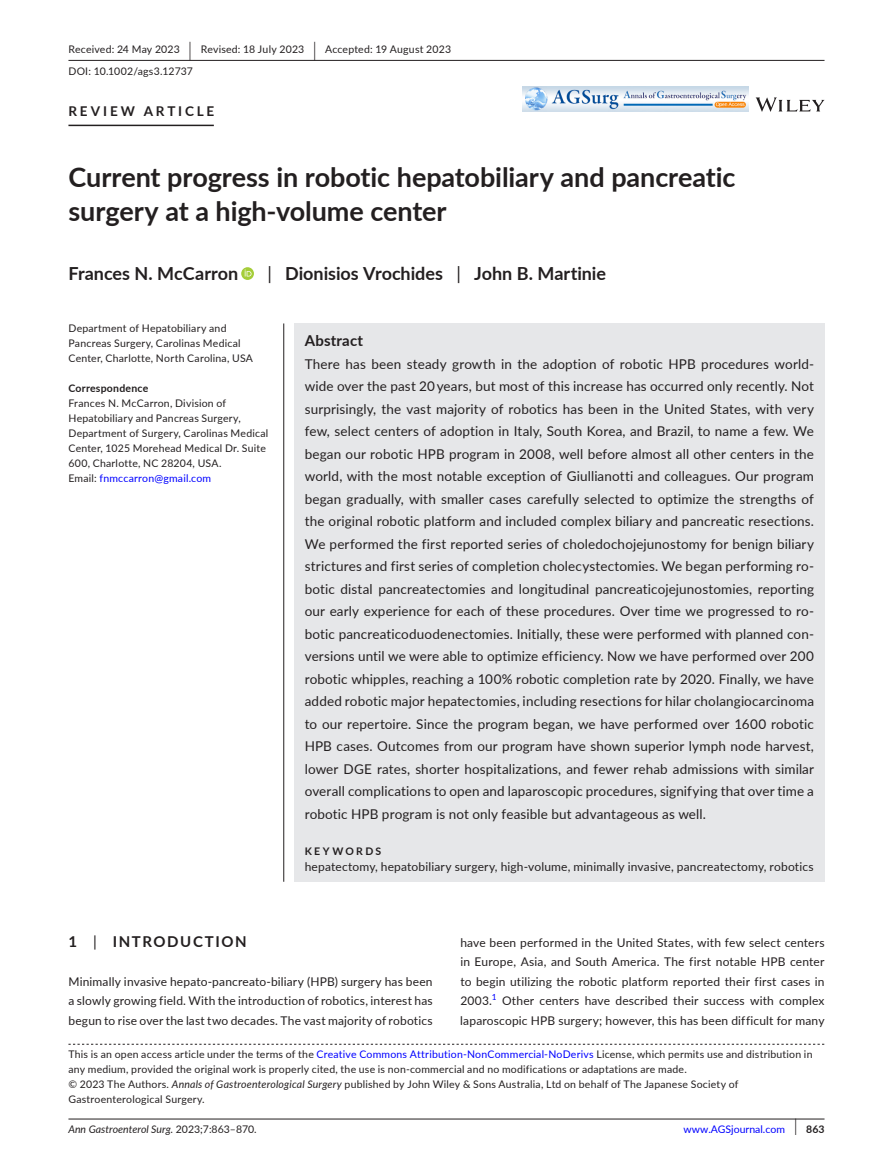
<style>
.page{position:relative;width:893px;height:1174px;background:#fff}
.page>*{position:absolute;margin:0;border:0;box-sizing:border-box;transform-origin:0 0}
.t1{font:700 27px/34.5px "Lato";letter-spacing:-.005em;color:#231f20}
.t2{font:700 18px "Lato";color:#231f20}
.t3{font:700 15px "Lato";letter-spacing:.1em;color:#231f20}
.t4{font:700 15px "Lato";letter-spacing:.015em;color:#231f20}
.t5{font:13.5px/22.5px "Lato";letter-spacing:.01em;color:#231f20;text-align:justify}
.t6{font:700 13.5px "Lato";letter-spacing:.21em;color:#231f20}
.t7{font:12px/19.5px "Lato";letter-spacing:.015em;color:#231f20;text-align:justify}
.t8{font:10.5px/15px "Lato";letter-spacing:.02em;color:#231f20}
.t9{font:italic 10.5px "Lato";color:#231f20}
.t10{font:10.5px "Lato";color:#00f}
.t11{font:700 10.5px "Lato";letter-spacing:.02em;color:#231f20}
.t12{font:700 10.5px "Lato";letter-spacing:.22em;color:#231f20}
.s1{font-size:19.65px}
.s2{font-weight:400}
.s3{color:#00f}
.s4{font-style:italic}
.s5{font-style:normal}
.s6{font-size:17.4px;color:#231f20}
.s7{font-weight:700;color:#231f20}
</style>
<div class="page">
<hr style="left:68px;top:1118px;width:756px;height:1px;background:#231f20">
<svg style="left:756px;top:97px;width:68px;height:15px"></svg>
<img style="left:523px;top:86px;width:225px;height:26px">
<hr style="left:68px;top:60px;width:756px;height:1px;background:#231f20">
<hr style="left:68px;top:125px;width:146px;height:1px;background:#231f20">
<svg style="left:241px;top:267px;width:13px;height:13px"></svg>
<svg style="left:245px;top:269px;width:7px;height:7px"></svg>
<svg style="left:68px;top:1043px;width:756px;height:1px"></svg>
<div style="left:294px;top:323px;width:530px;height:558px;background:#e6e7e9"></div>
<hr style="left:283px;top:323px;width:1px;height:558px;background:#231f20">
<p class="t8" style="left:68px;top:38px;width:384px;line-height:21.8px">Received: 24 May 2023 <span class="s1">|</span> Revised: 18 July 2023 <span class="s1">|</span> Accepted: 19 August 2023<br>DOI: 10.1002/ags3.12737</p>
<p class="t6" style="left:68px;top:101px;width:147px">REVIEW ARTICLE</p>
<h1 class="t1" style="left:68px;top:159px;width:669px">Current progress in robotic hepatobiliary and pancreatic surgery at a high-volume center</h1>
<h2 class="t2" style="left:68px;top:260px;width:171px">Frances N. McCarron</h2>
<h2 class="t2" style="left:267px;top:260px;width:340px"><span class="s2">|</span> Dionisios Vrochides <span class="s2">|</span> John B. Martinie</h2>
<p class="t8" style="left:68px;top:320px;width:186px">Department of Hepatobiliary and<br>Pancreas Surgery, Carolinas Medical<br>Center, Charlotte, North Carolina, USA</p>
<p class="t11" style="left:68px;top:380px;width:81px">Correspondence</p>
<p class="t8" style="left:68px;top:395px;width:201px">Frances N. McCarron, Division of Hepatobiliary and Pancreas Surgery, Department of Surgery, Carolinas Medical Center, 1025 Morehead Medical Dr. Suite 600, Charlotte, NC 28204, USA.<br>Email: <span class="s3">fnmccarron@gmail.com</span></p>
<p class="t4" style="left:305px;top:329px;width:60px">Abstract</p>
<p class="t5" style="left:305px;top:352px;width:511px">There has been steady growth in the adoption of robotic HPB procedures world&shy;wide over the past 20 years, but most of this increase has occurred only recently. Not surprisingly, the vast majority of robotics has been in the United States, with very few, select centers of adoption in Italy, South Korea, and Brazil, to name a few. We began our robotic HPB program in 2008, well before almost all other centers in the world, with the most notable exception of Giullianotti and colleagues. Our program began gradually, with smaller cases carefully selected to optimize the strengths of the original robotic platform and included complex biliary and pancreatic resections.<br>We performed the first reported series of choledochojejunostomy for benign biliary strictures and first series of completion cholecystectomies. We began performing ro&shy;botic distal pancreatectomies and longitudinal pancreaticojejunostomies, reporting our early experience for each of these procedures. Over time we progressed to ro&shy;botic pancreaticoduodenectomies. Initially, these were performed with planned con&shy;versions until we were able to optimize efficiency. Now we have performed over 200 robotic whipples, reaching a 100% robotic completion rate by 2020. Finally, we have added robotic major hepatectomies, including resections for hilar cholangiocarcinoma to our repertoire. Since the program began, we have performed over 1600 robotic HPB cases. Outcomes from our program have shown superior lymph node harvest, lower DGE rates, shorter hospitalizations, and fewer rehab admissions with similar overall complications to open and laparoscopic procedures, signifying that over time a robotic HPB program is not only feasible but advantageous as well.</p>
<p class="t12" style="left:305px;top:843px;width:78px">KEYWORDS</p>
<p class="t7" style="left:305px;top:856px;width:510px">hepatectomy, hepatobiliary surgery, high-volume, minimally invasive, pancreatectomy, robotics</p>
<p class="t3" style="left:68px;top:930px;width:180px">1 <span class="s2">|</span> INTRODUCTION</p>
<p class="t7" style="left:68px;top:971px;width:366px">Minimally invasive hepato-pancreato-biliary (HPB) surgery has been a slowly growing field. With the introduction of robotics, interest has begun to rise over the last two decades. The vast majority of robotics</p>
<p class="t7" style="left:460px;top:932px;width:366px">have been performed in the United States, with few select centers in Europe, Asia, and South America. The first notable HPB center to begin utilizing the robotic platform reported their first cases in 2003.<sup>1</sup> Other centers have described their success with complex laparoscopic HPB surgery; however, this has been difficult for many</p>
<p class="t8" style="left:68px;top:1046px;width:746px">This is an open access article under the terms of the <span class="s3">Creative Commons Attribution-NonCommercial-NoDerivs</span> License, which permits use and distribution in any medium, provided the original work is properly cited, the use is non-commercial and no modifications or adaptations are made.<br>© 2023 The Authors. <span class="s4">Annals of Gastroenterological Surgery</span> published by John Wiley &amp; Sons Australia, Ltd on behalf of The Japanese Society of Gastroenterological Surgery.</p>
<p class="t9" style="left:68px;top:1121px;width:190px">Ann Gastroenterol Surg. <span class="s5">2023;7:863–870.</span></p>
<p class="t10" style="left:684px;top:1121px;width:142px">www.AGSjournal.com <span class="s6">|</span> <span class="s7">863</span></p>
</div>
